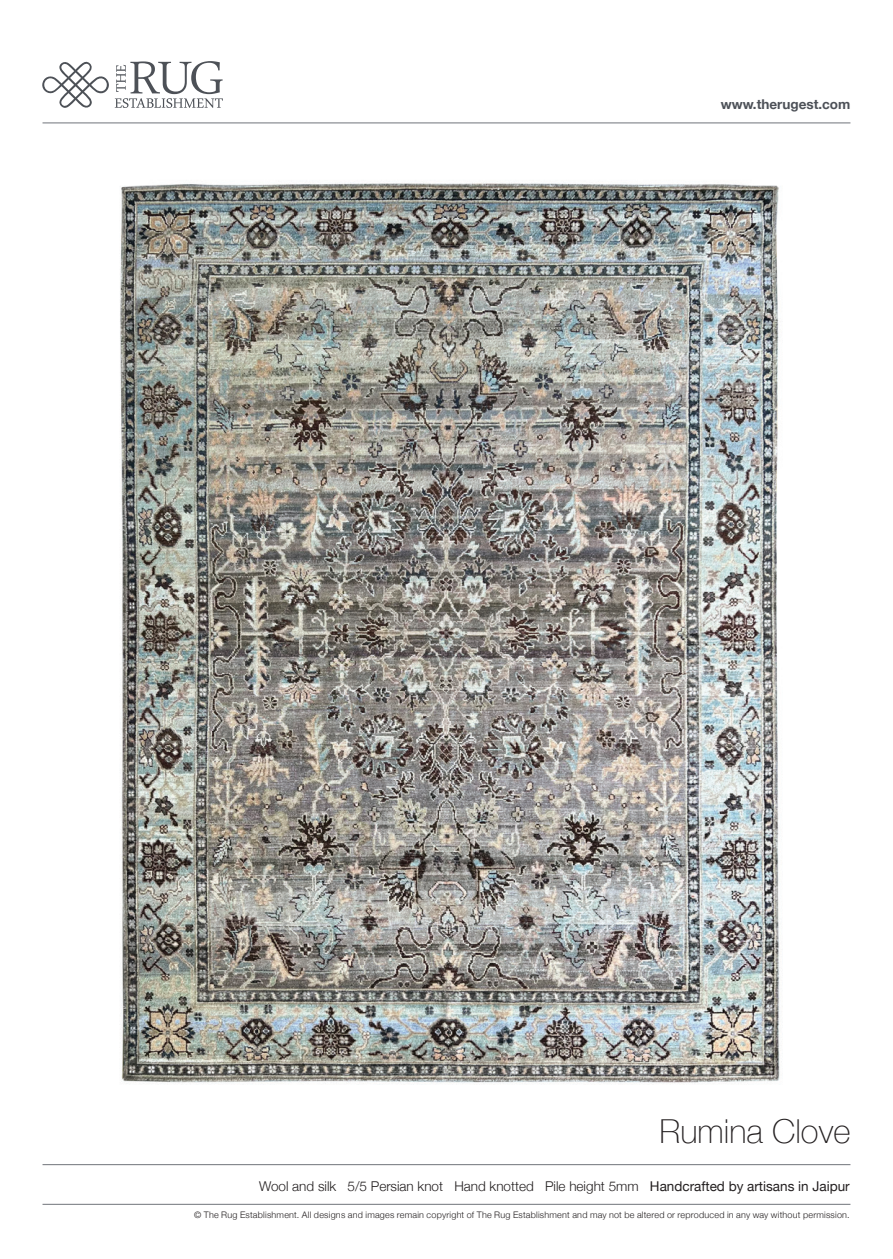
<style>
.page{position:relative;width:893px;height:1259px;background:#fff}
.page>*{position:absolute;margin:0;border:0;box-sizing:border-box;transform-origin:0 0}
.t1{font:100 33px "Helvetica Neue";color:#231f20}
.t2{font:300 13.5px "Helvetica Neue";color:#231f20}
.t3{font:700 13.5px "Helvetica Neue";color:#4d5158}
.t4{font:300 9px "Helvetica Neue";letter-spacing:.025em;color:#231f20}
.s1{font-weight:400}
</style>
<div class="page">
<hr style="left:43px;top:123px;width:807px;height:1px;background:#70747a">
<svg style="left:42px;top:61px;width:67px;height:47px"></svg>
<svg style="left:115px;top:61px;width:108px;height:47px"></svg>
<hr style="left:43px;top:1204px;width:807px;height:1px;background:#70747a">
<hr style="left:43px;top:1164px;width:807px;height:1px;background:#70747a">
<img style="left:120px;top:182px;width:660px;height:901px">
<h2 class="t3" style="left:721px;top:94px;width:131px">www.therugest.com</h2>
<h1 class="t1" style="left:660px;top:1106px;width:192px">Rumina Clove</h1>
<h2 class="t2" style="left:259px;top:1175px;width:592px">Wool and silk 5/5 Persian knot Hand knotted Pile height 5mm <span class="s1">Handcrafted by artisans in Jaipur</span></h2>
<p class="t4" style="left:194px;top:1207px;width:657px">© The Rug Establishment. All designs and images remain copyright of The Rug Establishment and may not be altered or reproduced in any way without permission.</p>
</div>
